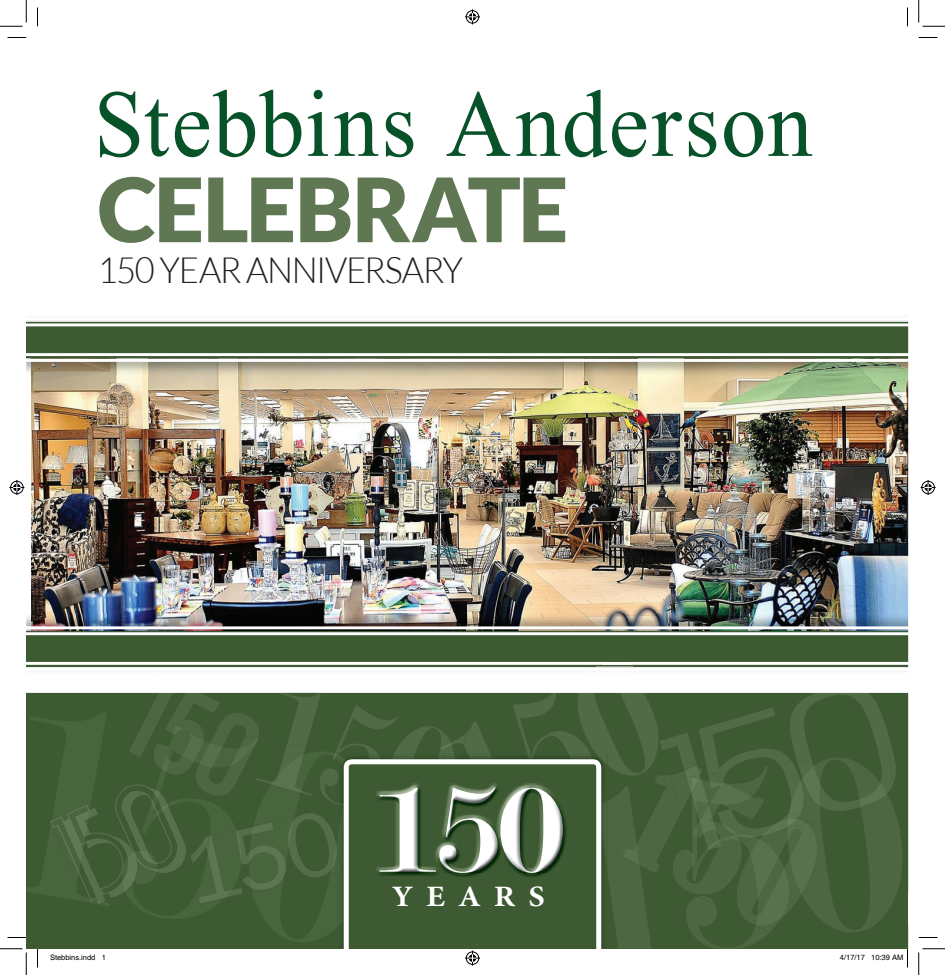
<style>
.page{position:relative;width:945px;height:975px;background:#fff}
.page>*{position:absolute;margin:0;border:0;box-sizing:border-box;transform-origin:0 0}
.t1{font:142px "Microsoft Himalaya";letter-spacing:.01em;color:#085229;scale:.95 1}
.t2{font:900 88.75px "Lato";letter-spacing:-.02em;color:#5f7752}
.t3{font:300 36.25px "Lato";letter-spacing:-.04em;color:#231f20;scale:.95 1}
.t4{font:700 29.62px "Minion Pro";letter-spacing:.4em;color:#fff;scale:1.09 1}
.t5{font:7.5px "Helvetica";color:#000}
</style>
<div class="page">
<svg style="left:8px;top:37px;width:18px;height:1px"></svg>
<svg style="left:918px;top:37px;width:19px;height:1px"></svg>
<svg style="left:37px;top:8px;width:1px;height:18px"></svg>
<svg style="left:907px;top:8px;width:1px;height:18px"></svg>
<svg style="left:0;top:0;width:27px;height:27px"></svg>
<svg style="left:918px;top:0;width:26px;height:27px"></svg>
<svg style="left:465px;top:9px;width:15px;height:15px"></svg>
<img style="left:0;top:320px;width:944px;height:655px">
<h1 class="t1" style="left:94px;top:24px;width:758px">Stebbins Anderson</h1>
<h2 class="t2" style="left:98px;top:158px;width:472px">CELEBRATE</h2>
<h3 class="t3" style="left:98px;top:251px;width:386px">150 YEAR ANNIVERSARY</h3>
<h3 class="t4" style="left:392px;top:879px;width:142px">YEARS</h3>
<p class="t5" style="left:50px;top:953px;width:57px">Stebbins.indd 1</p>
<p class="t5" style="left:839px;top:953px;width:65px">4/17/17 10:39 AM</p>
</div>
